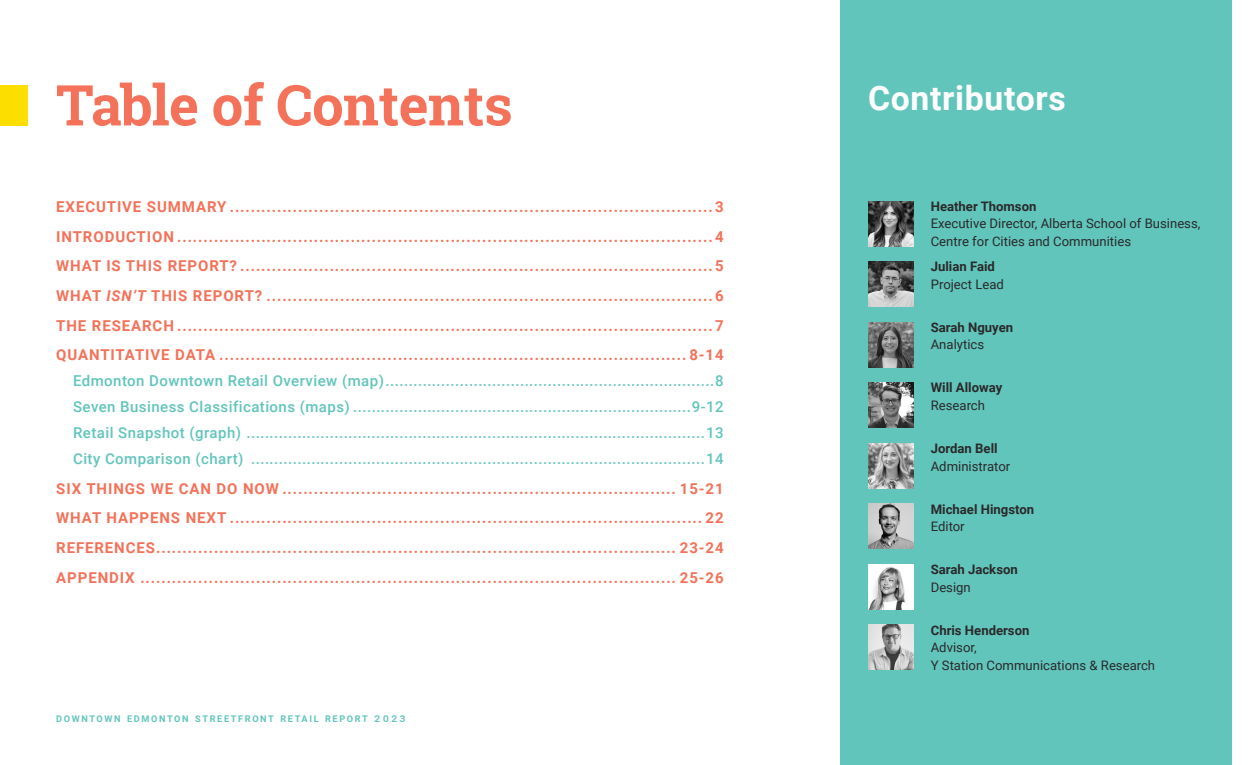
<style>
.page{position:relative;width:1260px;height:765px;background:#fff}
.page>*{position:absolute;margin:0;border:0;box-sizing:border-box;transform-origin:0 0}
.t1{font:700 56.25px "Roboto Slab";letter-spacing:-.01em;color:#f37259}
.Large_Sub_Header{font:700 33.75px "Roboto";letter-spacing:.02em;color:#fff}
.t2{font:700 15px "Roboto";letter-spacing:.06em;color:#f37259}
.t3{font:500 15px "Roboto";letter-spacing:.03em;color:#61c5bc}
.Body_Copy{font:13.12px/17.5px "Roboto";color:#2b292a}
.Body_Copy-2{font:700 13.12px "Roboto";color:#2b292a}
.t4{font:700 9.12px "Roboto";letter-spacing:.175em;color:#61c5bc}
.s1{font-style:italic}
.s2{font-weight:400;font-size:17.25px}
</style>
<div class="page">
<div style="left:0;top:85px;width:28px;height:41px;background:#fcdf01"></div>
<div style="left:840px;top:0;width:392px;height:765px;background:#61c5bc"></div>
<img style="left:868px;top:564px;width:45px;height:45px">
<img style="left:868px;top:443px;width:45px;height:45px">
<img style="left:868px;top:201px;width:45px;height:45px">
<img style="left:868px;top:262px;width:45px;height:45px">
<img style="left:868px;top:322px;width:45px;height:45px">
<img style="left:868px;top:383px;width:45px;height:45px">
<img style="left:868px;top:504px;width:45px;height:45px">
<img style="left:868px;top:625px;width:45px;height:45px">
<p class="t1" style="left:56px;top:66px;width:458px">Table of Contents</p>
<p class="t2" style="left:56px;top:196px;width:669px">EXECUTIVE SUMMARY ............................................................................................3</p>
<p class="t2" style="left:56px;top:226px;width:669px">INTRODUCTION ......................................................................................................4</p>
<p class="t2" style="left:56px;top:255px;width:669px">WHAT IS THIS REPORT? ..........................................................................................5</p>
<p class="t2" style="left:56px;top:285px;width:669px">WHAT <span class="s1">ISN’T</span> THIS REPORT? .....................................................................................6</p>
<p class="t2" style="left:56px;top:315px;width:669px">THE RESEARCH ......................................................................................................7</p>
<p class="t2" style="left:56px;top:345px;width:669px">QUANTITATIVE DATA ......................................................................................... 8-14</p>
<p class="t3" style="left:73px;top:370px;width:652px">Edmonton Downtown Retail Overview (map).......................................................................8</p>
<p class="t3" style="left:73px;top:396px;width:652px">Seven Business Classifications (maps) .........................................................................9-12</p>
<p class="t3" style="left:73px;top:422px;width:652px">Retail Snapshot (graph) ...................................................................................................13</p>
<p class="t3" style="left:73px;top:448px;width:652px">City Comparison (chart) ..................................................................................................14</p>
<p class="t2" style="left:56px;top:478px;width:669px">SIX THINGS WE CAN DO NOW ........................................................................... 15-21</p>
<p class="t2" style="left:56px;top:507px;width:669px">WHAT HAPPENS NEXT .......................................................................................... 22</p>
<p class="t2" style="left:56px;top:537px;width:669px">REFERENCES................................................................................................... 23-24</p>
<p class="t2" style="left:56px;top:567px;width:669px">APPENDIX ...................................................................................................... 25-26</p>
<p class="t4" style="left:56px;top:713px;width:351px">DOWNTOWN EDMONTON STREETFRONT RETAIL REPORT <span class="s2">2023</span></p>
<p class="Large_Sub_Header" style="left:868px;top:75px;width:199px">Contributors</p>
<p class="Body_Copy-2" style="left:931px;top:197px;width:107px">Heather Thomson</p>
<p class="Body_Copy" style="left:931px;top:214px;width:271px">Executive Director, Alberta School of Business,<br>Centre for Cities and Communities</p>
<p class="Body_Copy-2" style="left:931px;top:258px;width:66px">Julian Faid</p>
<p class="Body_Copy" style="left:931px;top:275px;width:75px">Project Lead</p>
<p class="Body_Copy-2" style="left:931px;top:318px;width:84px">Sarah Nguyen</p>
<p class="Body_Copy" style="left:931px;top:336px;width:55px">Analytics</p>
<p class="Body_Copy-2" style="left:931px;top:379px;width:73px">Will Alloway</p>
<p class="Body_Copy" style="left:931px;top:396px;width:56px">Research</p>
<p class="Body_Copy-2" style="left:931px;top:439px;width:68px">Jordan Bell</p>
<p class="Body_Copy" style="left:931px;top:457px;width:81px">Administrator</p>
<p class="Body_Copy-2" style="left:931px;top:500px;width:105px">Michael Hingston</p>
<p class="Body_Copy" style="left:931px;top:517px;width:36px">Editor</p>
<p class="Body_Copy-2" style="left:931px;top:560px;width:89px">Sarah Jackson</p>
<p class="Body_Copy" style="left:931px;top:578px;width:42px">Design</p>
<p class="Body_Copy-2" style="left:931px;top:621px;width:100px">Chris Henderson</p>
<p class="Body_Copy" style="left:931px;top:638px;width:47px">Advisor,</p>
<p class="Body_Copy" style="left:931px;top:656px;width:226px">Y Station Communications &amp; Research</p>
</div>
